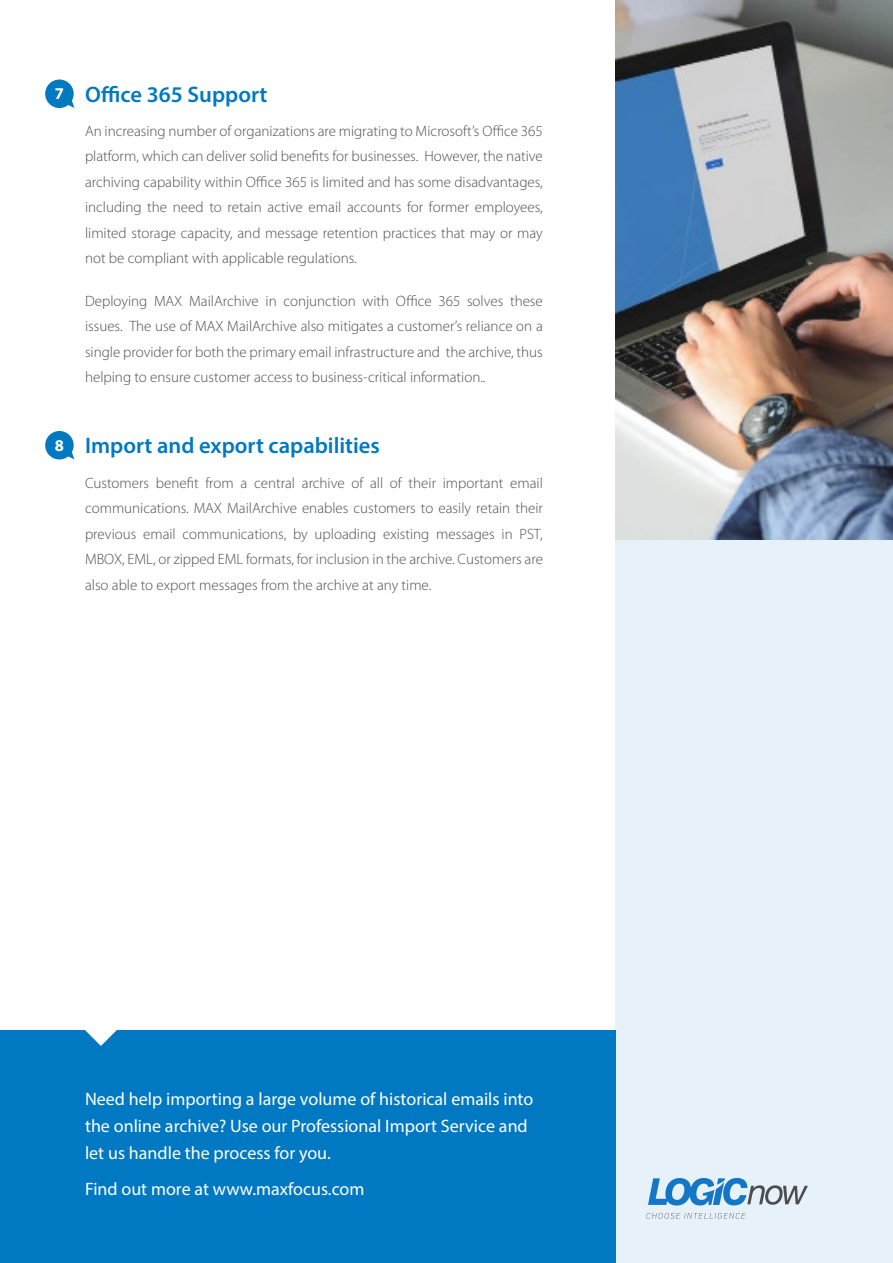
<style>
.page{position:relative;width:893px;height:1263px;background:#fff}
.page>*{position:absolute;margin:0;border:0;box-sizing:border-box;transform-origin:0 0}
.t1{font:600 22.5px "Myriad Pro";color:#0079c1}
.t2{font:18px/27px "Myriad Pro";color:#fff}
.t3{font:700 16.5px "Myriad Pro";color:#fff}
.t4{font:300 15px/25.5px "Myriad Pro";color:#4f4f4f;text-align:justify}
</style>
<div class="page">
<div style="left:615px;top:539px;width:278px;height:724px;background:#e6f1f9"></div>
<svg style="left:63px;top:89px;width:11px;height:19px"></svg>
<div style="left:45px;top:80px;width:29px;height:28px;background:#0079c1;border-radius:50%"></div>
<svg style="left:63px;top:449px;width:11px;height:10px"></svg>
<div style="left:45px;top:431px;width:29px;height:28px;background:#0079c1;border-radius:50%"></div>
<div style="left:0;top:1030px;width:615px;height:233px;background:#0078c2"></div>
<svg style="left:85px;top:1030px;width:32px;height:16px"></svg>
<img style="left:615px;top:0;width:278px;height:539px">
<svg style="left:648px;top:1178px;width:160px;height:27px"></svg>
<svg style="left:646px;top:1213px;width:100px;height:6px"></svg>
<p class="t3" style="left:55px;top:83px;width:11px">7</p>
<p class="t3" style="left:55px;top:434px;width:11px">8</p>
<h1 class="t1" style="left:85px;top:80px;width:184px">Office 365 Support</h1>
<p class="t4" style="left:85px;top:118px;width:459px">An increasing number of organizations are migrating to Microsoft’s Office 365 platform, which can deliver solid benefits for businesses. However, the native archiving capability within Office 365 is limited and has some disadvantages, including the need to retain active email accounts for former employees, limited storage capacity, and message retention practices that may or may not be compliant with applicable regulations.</p>
<p class="t4" style="left:85px;top:288px;width:459px">Deploying MAX MailArchive in conjunction with Office 365 solves these issues. The use of MAX MailArchive also mitigates a customer’s reliance on a single provider for both the primary email infrastructure and the archive, thus helping to ensure customer access to business-critical information..</p>
<h1 class="t1" style="left:85px;top:432px;width:296px">Import and export capabilities</h1>
<p class="t4" style="left:85px;top:470px;width:459px">Customers benefit from a central archive of all of their important email communications. MAX MailArchive enables customers to easily retain their previous email communications, by uploading existing messages in PST, MBOX, EML, or zipped EML formats, for inclusion in the archive. Customers are also able to export messages from the archive at any time.</p>
<p class="t2" style="left:85px;top:1085px;width:450px">Need help importing a large volume of historical emails into the online archive? Use our Professional Import Service and let us handle the process for you.</p>
<p class="t2" style="left:85px;top:1175px;width:281px">Find out more at www.maxfocus.com</p>
</div>
